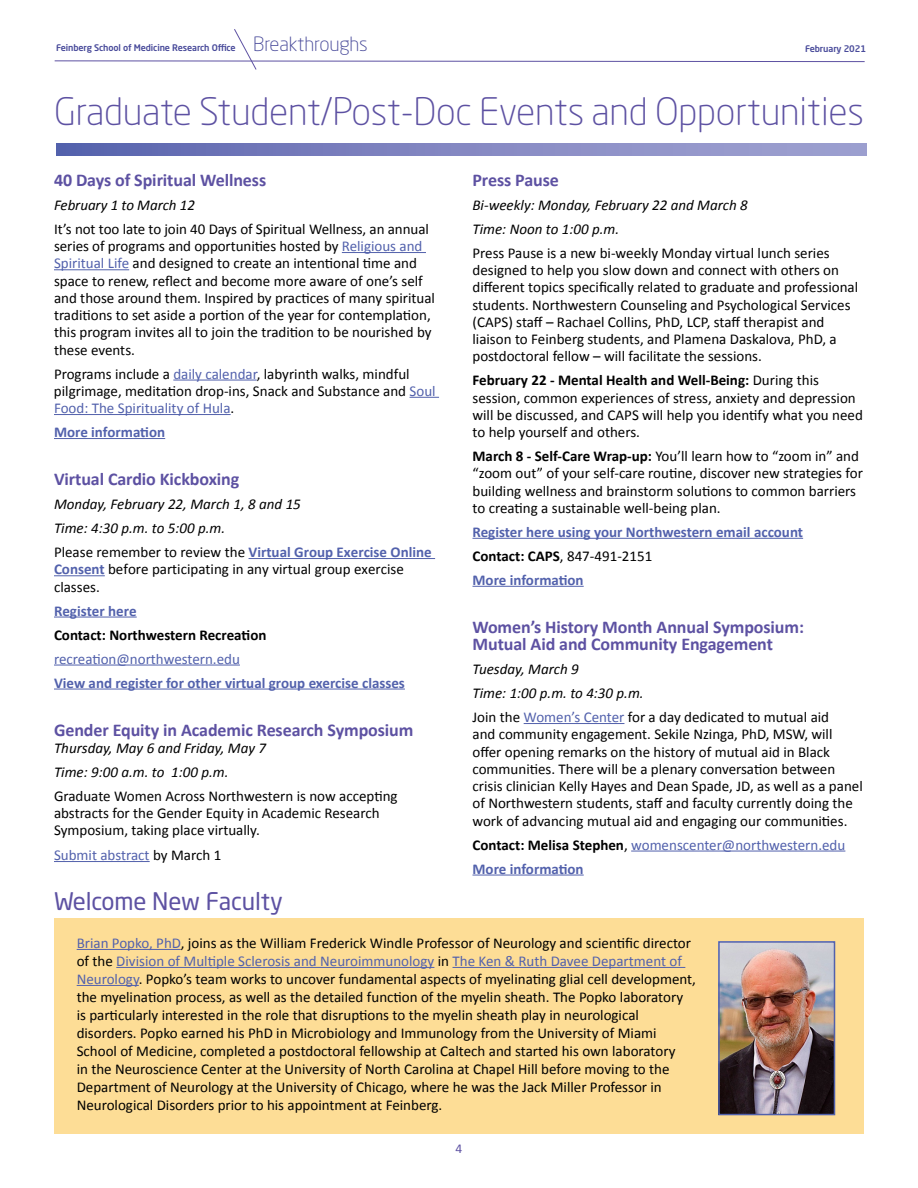
<style>
.page{position:relative;width:918px;height:1188px;background:#fff}
.page>*{position:absolute;margin:0;border:0;box-sizing:border-box;transform-origin:0 0}
.t1{font:300 37.5px "Neo Sans Pro";letter-spacing:-.005em;color:#5d51a2}
.t2{font:24px "Neo Sans Pro";letter-spacing:-.005em;color:#5d51a2}
.t3{font:700 18px/17.2px "Calibri";letter-spacing:-.005em;color:#5d51a2}
.t4{font:15px/17.2px "Calibri";color:#000}
.t5{font:italic 15px/24px "Calibri";color:#000}
.t6{font:700 15px/24px "Calibri";color:#5261ac}
.t7{font:15px/24px "Calibri";color:#5261ac}
.t8{font:700 15px "Calibri";color:#000}
.t9{font:13.5px "Calibri";color:#5d51a2}
.t10{font:500 9px "Neo Sans Pro";letter-spacing:-.01em;color:#484a9a}
.s1{font-weight:300;font-size:19.5px}
.s2{color:#5261ac}
.s3{font-style:normal}
.s4{font-weight:700;font-style:normal;color:#5261ac}
.s5{font-weight:700;color:#5261ac}
.s6{color:#000}
.s7{font-weight:700}
.s8{font-weight:400;color:#000}
.s9{font-style:normal;color:#5261ac}
.s10{font-weight:700;color:#000}
</style>
<div class="page">
<svg style="left:54px;top:29px;width:811px;height:41px"></svg>
<hr style="left:342px;top:252px;width:84px;height:1px;background:#5261ac">
<hr style="left:54px;top:269px;width:75px;height:1px;background:#5261ac">
<hr style="left:173px;top:380px;width:84px;height:1px;background:#5261ac">
<svg style="left:410px;top:397px;width:29px;height:1px"></svg>
<hr style="left:54px;top:414px;width:177px;height:1px;background:#5261ac">
<hr style="left:54px;top:438px;width:111px;height:1px;background:#5261ac">
<hr style="left:249px;top:558px;width:186px;height:1px;background:#5261ac">
<hr style="left:54px;top:575px;width:51px;height:1px;background:#5261ac">
<hr style="left:54px;top:617px;width:83px;height:1px;background:#5261ac">
<hr style="left:54px;top:665px;width:186px;height:1px;background:#5261ac">
<hr style="left:54px;top:689px;width:351px;height:1px;background:#5261ac">
<hr style="left:54px;top:861px;width:96px;height:1px;background:#5261ac">
<hr style="left:472px;top:538px;width:331px;height:1px;background:#5261ac">
<hr style="left:472px;top:586px;width:112px;height:1px;background:#5261ac">
<hr style="left:524px;top:723px;width:100px;height:1px;background:#5261ac">
<hr style="left:631px;top:851px;width:214px;height:1px;background:#5261ac">
<hr style="left:472px;top:875px;width:112px;height:1px;background:#5261ac">
<svg style="left:56px;top:143px;width:810px;height:13px;background:#7f85c0"></svg>
<div style="left:54px;top:918px;width:810px;height:216px;background:#fddd96"></div>
<img style="left:721px;top:944px;width:111px;height:168px">
<div style="left:718px;top:941px;width:117px;height:174px;border:2px solid #5261ac"></div>
<hr style="left:77px;top:949px;width:104px;height:1px;background:#5261ac">
<hr style="left:116px;top:967px;width:318px;height:1px;background:#5261ac">
<hr style="left:453px;top:967px;width:232px;height:1px;background:#5261ac">
<hr style="left:77px;top:985px;width:62px;height:1px;background:#5261ac">
<p class="t10" style="left:56px;top:42px;width:313px">Feinberg School of Medicine Research Office <span class="s1">Breakthroughs</span></p>
<p class="t10" style="left:805px;top:43px;width:63px">February 2021</p>
<h1 class="t1" style="left:54px;top:89px;width:811px">Graduate Student/Post-Doc Events and Opportunities</h1>
<p class="t3" style="left:54px;top:171px;width:214px">40 Days of Spiritual Wellness</p>
<p class="t5" style="left:54px;top:192px;width:143px">February 1 to March 12</p>
<p class="t4" style="left:54px;top:220px;width:383px">It’s not too late to join 40 Days of Spiritual Wellness, an annual series of programs and opportunities hosted by <span class="s2">Religious and Spiritual Life</span> and designed to create an intentional time and space to renew, reflect and become more aware of one’s self and those around them. Inspired by practices of many spiritual traditions to set aside a portion of the year for contemplation, this program invites all to join the tradition to be nourished by these events.</p>
<p class="t4" style="left:54px;top:365px;width:383px">Programs include a <span class="s2">daily calendar</span>, labyrinth walks, mindful pilgrimage, meditation drop-ins, Snack and Substance and <span class="s2">Soul<br>Food: The Spirituality of Hula</span>.</p>
<p class="t6" style="left:54px;top:420px;width:113px">More information</p>
<p class="t3" style="left:54px;top:470px;width:187px">Virtual Cardio Kickboxing</p>
<p class="t5" style="left:54px;top:492px;width:379px">Monday, February 22, March 1, 8 and 15<br>Time: 4:30 p.m. to 5:00 p.m.<br><span class="s3">Please remember to review the</span> <span class="s4">Virtual Group Exercise Online</span></p>
<p class="t4" style="left:54px;top:561px;width:351px"><span class="s5">Consent</span> before participating in any virtual group exercise classes.</p>
<p class="t6" style="left:54px;top:599px;width:84px">Register here</p>
<p class="t8" style="left:54px;top:625px;width:214px">Contact: Northwestern Recreation</p>
<p class="t7" style="left:54px;top:647px;width:187px">recreation@northwestern.edu</p>
<p class="t6" style="left:54px;top:671px;width:352px">View and register for other virtual group exercise classes</p>
<p class="t3" style="left:54px;top:721px;width:361px">Gender Equity in Academic Research Symposium</p>
<p class="t5" style="left:54px;top:735px;width:214px">Thursday, May 6 and Friday, May 7<br>Time: 9:00 a.m. to 1:00 p.m.</p>
<p class="t4" style="left:54px;top:787px;width:345px">Graduate Women Across Northwestern is now accepting abstracts for the Gender Equity in Academic Research<br>Symposium, taking place virtually.</p>
<p class="t7" style="left:54px;top:843px;width:169px">Submit abstract <span class="s6">by March 1</span></p>
<p class="t3" style="left:472px;top:171px;width:88px">Press Pause</p>
<p class="t5" style="left:472px;top:192px;width:277px">Bi-weekly: Monday, February 22 and March 8<br>Time: Noon to 1:00 p.m.</p>
<p class="t4" style="left:472px;top:244px;width:387px">Press Pause is a new bi-weekly Monday virtual lunch series designed to help you slow down and connect with others on different topics specifically related to graduate and professional students. Northwestern Counseling and Psychological Services (CAPS) staff – Rachael Collins, PhD, LCP, staff therapist and liaison to Feinberg students, and Plamena Daskalova, PhD, a postdoctoral fellow – will facilitate the sessions.</p>
<p class="t4" style="left:472px;top:372px;width:392px"><span class="s7">February 22 - Mental Health and Well-Being:</span> During this session, common experiences of stress, anxiety and depression will be discussed, and CAPS will help you identify what you need to help yourself and others.</p>
<p class="t4" style="left:472px;top:447px;width:392px"><span class="s7">March 8 - Self-Care Wrap-up:</span> You’ll learn how to “zoom in” and “zoom out” of your self-care routine, discover new strategies for building wellness and brainstorm solutions to common barriers to creating a sustainable well-being plan.</p>
<p class="t6" style="left:472px;top:520px;width:332px">Register here using your Northwestern email account<br><span class="s6">Contact: CAPS</span><span class="s8">, 847-491-2151<br></span>More information</p>
<p class="t3" style="left:472px;top:618px;width:333px">Women’s History Month Annual Symposium:<br>Mutual Aid and Community Engagement</p>
<p class="t5" style="left:472px;top:657px;width:358px">Tuesday, March 9<br>Time: 1:00 p.m. to 4:30 p.m.<br><span class="s3">Join the</span> <span class="s9">Women’s Center</span> <span class="s3">for a day dedicated to mutual aid</span></p>
<p class="t4" style="left:472px;top:726px;width:392px">and community engagement. Sekile Nzinga, PhD, MSW, will offer opening remarks on the history of mutual aid in Black communities. There will be a plenary conversation between crisis clinician Kelly Hayes and Dean Spade, JD, as well as a panel of Northwestern students, staff and faculty currently doing the work of advancing mutual aid and engaging our communities.</p>
<p class="t7" style="left:472px;top:833px;width:374px"><span class="s10">Contact: Melisa Stephen</span><span class="s6">,</span> womenscenter@northwestern.edu<br><span class="s7">More information</span></p>
<h2 class="t2" style="left:54px;top:887px;width:230px">Welcome New Faculty</h2>
<p class="t4" style="left:77px;top:934px;width:621px;line-height:18px"><span class="s2">Brian Popko, PhD</span>, joins as the William Frederick Windle Professor of Neurology and scientific director of the <span class="s2">Division of Multiple Sclerosis and Neuroimmunology</span> in <span class="s2">The Ken &amp; Ruth Davee Department of Neurology</span>. Popko’s team works to uncover fundamental aspects of myelinating glial cell development, the myelination process, as well as the detailed function of the myelin sheath. The Popko laboratory is particularly interested in the role that disruptions to the myelin sheath play in neurological disorders. Popko earned his PhD in Microbiology and Immunology from the University of Miami School of Medicine, completed a postdoctoral fellowship at Caltech and started his own laboratory<br>in the Neuroscience Center at the University of North Carolina at Chapel Hill before moving to the Department of Neurology at the University of Chicago, where he was the Jack Miller Professor in Neurological Disorders prior to his appointment at Feinberg.</p>
<p class="t9" style="left:456px;top:1140px;width:8px">4</p>
</div>
